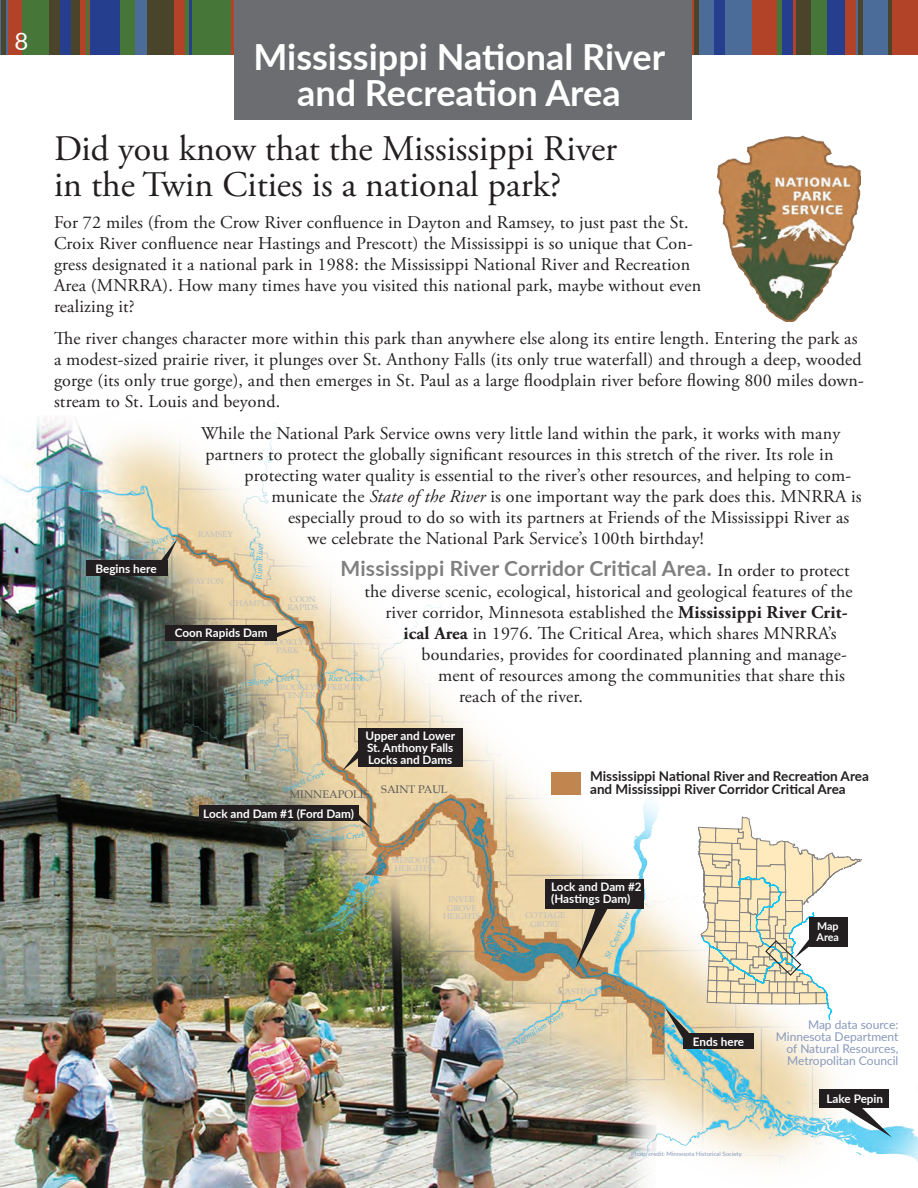
<style>
.page{position:relative;width:918px;height:1188px;background:#fff}
.page>*{position:absolute;margin:0;border:0;box-sizing:border-box;transform-origin:0 0}
.Body{font:36px/36px "Adobe Garamond Pro";color:#231f20}
.Body-2{font:700 36px/36px "Lato";color:#fff;text-align:center}
.t1{font:24px "Lato";color:#fff}
.t2{font:700 21px "Lato";letter-spacing:.01em;color:#808080}
.t3{font:18px/21px "Adobe Garamond Pro";letter-spacing:.01em;color:#231f20}
.Body-3{font:700 13.5px/13.5px "Lato";color:#231f20}
.Chart_Source_Listing{font:12px/12px "Lato";color:#8899ba;text-align:right}
.t4{font:700 11.7px/11.7px "Lato";color:#fff}
.t5{font:11.1px "Palatino";color:#57585a}
.t6{font:700 10.65px/10.6px "Lato";color:#fff}
.t7{font:8.25px/8.2px "Palatino";color:#bcbdc0;text-align:center}
.t8{font:italic 8.25px "Palatino";color:#3bb3e6}
.Photo_Credit{font:6px "Lato";color:#8899ba}
.s1{font-style:italic}
.s2{font-family:"Adobe Garamond Pro";font-weight:400;font-size:18px;color:#231f20}
.s3{font-weight:700}
</style>
<div class="page">
<div style="left:0;top:0;width:917px;height:54px;background:#b24329"></div>
<div style="left:0;top:0;width:7px;height:54px;background:#4a442a"></div>
<div style="left:128px;top:0;width:30px;height:54px;background:#4b6c98"></div>
<div style="left:697px;top:0;width:55px;height:54px;background:#4b6c98"></div>
<div style="left:856px;top:0;width:35px;height:54px;background:#4b6c98"></div>
<div style="left:45px;top:0;width:35px;height:54px;background:#4a442a"></div>
<div style="left:147px;top:0;width:27px;height:54px;background:#4a442a"></div>
<div style="left:796px;top:0;width:18px;height:54px;background:#4a442a"></div>
<hr style="left:888px;top:0;width:4px;height:54px;background:#4a442a">
<div style="left:117px;top:0;width:17px;height:54px;background:#467738"></div>
<div style="left:185px;top:0;width:46px;height:54px;background:#467738"></div>
<div style="left:23px;top:0;width:26px;height:54px;background:#467738"></div>
<hr style="left:86px;top:0;width:2px;height:54px;background:#467738">
<div style="left:777px;top:0;width:16px;height:54px;background:#467738"></div>
<hr style="left:189px;top:0;width:2px;height:54px;background:#253f8e">
<div style="left:60px;top:0;width:11px;height:54px;background:#253f8e"></div>
<div style="left:714px;top:0;width:11px;height:54px;background:#253f8e"></div>
<div style="left:782px;top:0;width:11px;height:54px;background:#253f8e"></div>
<div style="left:823px;top:0;width:22px;height:54px;background:#253f8e"></div>
<div style="left:811px;top:0;width:15px;height:54px;background:#467738"></div>
<div style="left:91px;top:0;width:29px;height:54px;background:#253f8e"></div>
<div style="left:694px;top:0;width:5px;height:54px;background:#4a442a"></div>
<div style="left:858px;top:0;width:5px;height:54px;background:#4a442a"></div>
<hr style="left:917px;top:0;width:1px;height:54px;background:#b24329">
<img style="left:0;top:418px;width:918px;height:770px">
<svg style="left:342px;top:809px;width:30px;height:19px"></svg>
<div style="left:199px;top:806px;width:159px;height:15px;background:#231f20"></div>
<svg style="left:160px;top:539px;width:17px;height:38px"></svg>
<div style="left:86px;top:561px;width:81px;height:15px;background:#231f20"></div>
<svg style="left:664px;top:1007px;width:25px;height:41px"></svg>
<div style="left:683px;top:1033px;width:71px;height:15px;background:#231f20"></div>
<svg style="left:277px;top:626px;width:26px;height:14px"></svg>
<div style="left:165px;top:625px;width:112px;height:16px;background:#231f20"></div>
<div style="left:358px;top:729px;width:104px;height:38px;background:#231f20"></div>
<svg style="left:342px;top:743px;width:22px;height:28px"></svg>
<svg style="left:576px;top:909px;width:35px;height:58px;background:#c2ae89"></svg>
<div style="left:545px;top:879px;width:99px;height:30px;background:#231f20"></div>
<div style="left:234px;top:0;width:457px;height:119px;background:#6c6d70"></div>
<img style="left:717px;top:135px;width:143px;height:186px">
<svg style="left:698px;top:817px;width:164px;height:203px"></svg>
<div style="left:551px;top:772px;width:29px;height:23px;background:#c18550"></div>
<svg style="left:831px;top:1100px;width:61px;height:37px"></svg>
<div style="left:819px;top:1089px;width:70px;height:18px;background:#231f20"></div>
<h2 class="t1" style="left:14px;top:24px;width:15px">8</h2>
<p class="Body-2" style="left:253px;top:37px;width:413px">Mississippi National River and Recreation Area</p>
<p class="Body" style="left:54px;top:132px;width:565px">Did you know that the Mississippi River in the Twin Cities is a national park?</p>
<p class="t3" style="left:54px;top:213px;width:649px">For 72 miles (from the Crow River confluence in Dayton and Ramsey, to just past the St.<br>Croix River confluence near Hastings and Prescott) the Mississippi is so unique that Con&shy;gress designated it a national park in 1988: the Mississippi National River and Recreation Area (MNRRA). How many times have you visited this national park, maybe without even realizing it?</p>
<p class="t3" style="left:54px;top:328px;width:812px">The river changes character more within this park than anywhere else along its entire length. Entering the park as a modest-sized prairie river, it plunges over St. Anthony Falls (its only true waterfall) and through a deep, wooded gorge (its only true gorge), and then emerges in St. Paul as a large floodplain river before flowing 800 miles down&shy;stream to St. Louis and beyond.</p>
<p class="t3" style="left:201px;top:423px;width:641px">While the National Park Service owns very little land within the park, it works with many</p>
<p class="t3" style="left:206px;top:444px;width:630px">partners to protect the globally significant resources in this stretch of the river. Its role in</p>
<p class="t3" style="left:245px;top:465px;width:608px">protecting water quality is essential to the river’s other resources, and helping to com-</p>
<p class="t3" style="left:272px;top:486px;width:592px">municate the <span class="s1">State of the River</span> is one important way the park does this. MNRRA is</p>
<p class="t3" style="left:288px;top:507px;width:563px">especially proud to do so with its partners at Friends of the Mississippi River as</p>
<p class="t3" style="left:308px;top:528px;width:398px">we celebrate the National Park Service’s 100th birthday!</p>
<p class="t2" style="left:340px;top:552px;width:511px">Mississippi River Corridor Critical Area. <span class="s2">In order to protect</span></p>
<p class="t3" style="left:365px;top:581px;width:490px">the diverse scenic, ecological, historical and geological features of the</p>
<p class="t3" style="left:386px;top:602px;width:464px">river corridor, Minnesota established the <span class="s3">Mississippi River Crit-</span></p>
<p class="t3" style="left:404px;top:623px;width:435px"><span class="s3">ical Area</span> in 1976. The Critical Area, which shares MNRRA’s</p>
<p class="t3" style="left:422px;top:644px;width:427px">boundaries, provides for coordinated planning and manage-</p>
<p class="t3" style="left:438px;top:665px;width:409px">ment of resources among the communities that share this</p>
<p class="t3" style="left:459px;top:686px;width:126px">reach of the river.</p>
<p class="t7" style="left:198px;top:530px;width:36px">RAMSEY</p>
<p class="t8" style="left:130px;top:545px;width:40px;rotate:-22deg">Crow River</p>
<p class="t8" style="left:252px;top:579px;width:39px;rotate:-88deg">Rum River</p>
<p class="t4" style="left:96px;top:563px;width:63px">Begins here</p>
<p class="t7" style="left:188px;top:577px;width:37px">DAYTON</p>
<p class="t7" style="left:287px;top:595px;width:32px;text-align:left">COON<br>RAPIDS</p>
<p class="t7" style="left:230px;top:599px;width:48px">CHAMPLIN</p>
<p class="t4" style="left:175px;top:626px;width:94px">Coon Rapids Dam</p>
<p class="t7" style="left:264px;top:638px;width:48px">BROOKLYN<br>PARK</p>
<p class="t7" style="left:276px;top:683px;width:48px">BROOKLYN<br>CENTER</p>
<p class="t7" style="left:327px;top:683px;width:37px">FRIDLEY</p>
<p class="t8" style="left:248px;top:676px;width:48px;rotate:-7deg">Shingle Creek</p>
<p class="t8" style="left:329px;top:671px;width:37px;rotate:1deg">Rice Creek</p>
<p class="t4" style="left:365px;top:730px;width:91px">Upper and Lower<br>St. Anthony Falls<br>Locks and Dams</p>
<p class="t8" style="left:280px;top:784px;width:46px;rotate:-23deg">Bassett Creek</p>
<p class="t5" style="left:290px;top:785px;width:81px">MINNEAPOLIS</p>
<p class="t4" style="left:203px;top:807px;width:152px">Lock and Dam #1 (Ford Dam)</p>
<p class="t8" style="left:306px;top:835px;width:61px;rotate:-7deg">Minnehaha Creek</p>
<p class="t5" style="left:381px;top:780px;width:68px">SAINT PAUL</p>
<p class="t7" style="left:391px;top:856px;width:45px">MENDOTA<br>HEIGHTS</p>
<p class="t8" style="left:334px;top:928px;width:58px;rotate:-51deg">Minnesota River</p>
<p class="t7" style="left:443px;top:895px;width:39px">INVER<br>GROVE<br>HEIGHTS</p>
<p class="Body-3" style="left:590px;top:769px;width:280px">Mississippi National River and Recreation Area and Mississippi River Corridor Critical Area</p>
<p class="t4" style="left:551px;top:881px;width:92px">Lock and Dam #2 (Hastings Dam)</p>
<p class="t7" style="left:525px;top:911px;width:41px">COTTAGE<br>GROVE</p>
<p class="t8" style="left:601px;top:955px;width:52px;rotate:-65deg">St. Croix River</p>
<p class="t7" style="left:558px;top:987px;width:45px">HASTINGS</p>
<p class="t8" style="left:512px;top:1038px;width:58px;rotate:-33deg">Vermillion River</p>
<p class="t4" style="left:693px;top:1035px;width:53px">Ends here</p>
<p class="Photo_Credit" style="left:631px;top:1150px;width:112px">Photo credit: Minnesota Historical Society</p>
<p class="t6" style="left:817px;top:920px;width:24px">Map<br>Area</p>
<p class="Chart_Source_Listing" style="left:776px;top:1018px;width:124px">Map data source:<br>Minnesota Department of Natural Resources,<br>Metropolitan Council</p>
<p class="t4" style="left:827px;top:1092px;width:58px">Lake Pepin</p>
</div>
